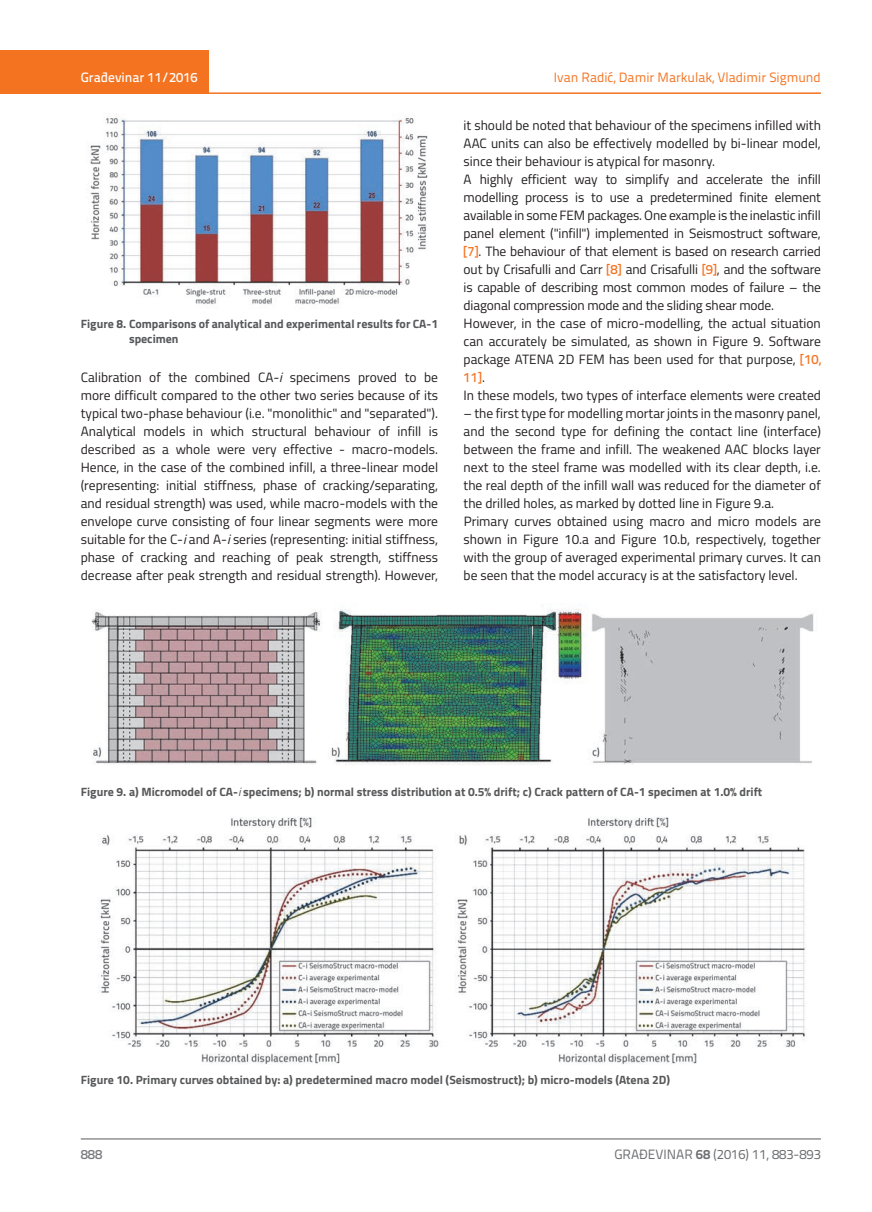
<style>
.page{position:relative;width:872px;height:1212px;background:#fff}
.page>*{position:absolute;margin:0;border:0;box-sizing:border-box;transform-origin:0 0}
.t1{font:13.5px/18px "Titillium";color:#231f20}
.t2{font:13.5px "Titillium Text 22 L";color:#f47321}
.t3{font:13.5px "Titillium Text 22 L";color:#6c6d70}
.t4{font:500 13.5px "Titillium Text 22 L";color:#fff}
.t5{font:500 13.5px "Titillium Text 22 L";color:#f47321}
.t6{font:500 13.5px "Titillium Text 22 L";color:#787a7d}
.t7{font:700 12px/15px "Titillium";color:#57585a}
.s1{font-style:italic}
.s2{font-family:"Titillium Text 22 L";font-weight:500;color:#f47321}
.s3{font-family:"Titillium";font-weight:400;color:#231f20}
.s4{font-weight:400;font-style:italic}
.s5{font-weight:700}
</style>
<div class="page">
<div style="left:0;top:50px;width:208px;height:44px;background:#f47321"></div>
<hr style="left:0;top:92px;width:821px;height:2px;background:#f47321">
<hr style="left:81px;top:1139px;width:740px;height:1px;background:#57585a">
<img style="left:90px;top:113px;width:338px;height:192px">
<img style="left:91px;top:605px;width:723px;height:160px">
<img style="left:97px;top:817px;width:709px;height:248px">
<p class="t4" style="left:81px;top:67px;width:118px">Građevinar 11/2016</p>
<p class="t7" style="left:129px;top:315px;width:311px;text-indent:-48px">Figure 8. Comparisons of analytical and experimental results for CA-1 specimen</p>
<p class="t1" style="left:81px;top:367px;width:359px;text-align:justify">Calibration of the combined CA-<span class="s1">i</span> specimens proved to be more difficult compared to the other two series because of its typical two-phase behaviour (i.e. "monolithic" and "separated").<br>Analytical models in which structural behaviour of infill is described as a whole were very effective - macro-models.<br>Hence, in the case of the combined infill, a three-linear model (representing: initial stiffness, phase of cracking/separating, and residual strength) was used, while macro-models with the envelope curve consisting of four linear segments were more suitable for the C-<span class="s1">i</span> and A-<span class="s1">i</span> series (representing: initial stiffness, phase of cracking and reaching of peak strength, stiffness decrease after peak strength and residual strength). However,</p>
<p class="t2" style="left:554px;top:68px;width:268px">Ivan Radić, Damir Markulak, Vladimir Sigmund</p>
<p class="t1" style="left:463px;top:115px;width:359px">it should be noted that behaviour of the specimens infilled with AAC units can also be effectively modelled by bi-linear model, since their behaviour is atypical for masonry.<br>A highly efficient way to simplify and accelerate the infill modelling process is to use a predetermined finite element available in some FEM packages. One example is the inelastic infill panel element ("infill") implemented in Seismostruct software, <span class="s2">[7]</span>. The behaviour of that element is based on research carried out by Crisafulli and Carr <span class="s2">[8]</span> and Crisafulli <span class="s2">[9]</span>, and the software is capable of describing most common modes of failure – the diagonal compression mode and the sliding shear mode.<br>However, in the case of micro-modelling, the actual situation can accurately be simulated, as shown in Figure 9. Software package ATENA 2D FEM has been used for that purpose, <span class="s2">[10,</span></p>
<p class="t5" style="left:463px;top:367px;width:23px">11]<span class="s3">.</span></p>
<p class="t1" style="left:463px;top:385px;width:359px">In these models, two types of interface elements were created</p>
<p class="t1" style="left:463px;top:403px;width:359px">– the first type for modelling mortar joints in the masonry panel, and the second type for defining the contact line (interface) between the frame and infill. The weakened AAC blocks layer next to the steel frame was modelled with its clear depth, i.e. the real depth of the infill wall was reduced for the diameter of the drilled holes, as marked by dotted line in Figure 9.a.<br>Primary curves obtained using macro and micro models are shown in Figure 10.a and Figure 10.b, respectively, together with the group of averaged experimental primary curves. It can be seen that the model accuracy is at the satisfactory level.</p>
<p class="t7" style="left:81px;top:784px;width:683px">Figure 9. a) Micromodel of CA-<span class="s4">i</span> specimens; b) normal stress distribution at 0.5% drift; c) Crack pattern of CA-1 specimen at 1.0% drift</p>
<p class="t7" style="left:81px;top:1072px;width:590px">Figure 10. Primary curves obtained by: a) predetermined macro model (Seismostruct); b) micro-models (Atena 2D)</p>
<p class="t6" style="left:81px;top:1144px;width:23px">888</p>
<p class="t3" style="left:614px;top:1144px;width:208px">GRAĐEVINAR <span class="s5">68</span> (2016) 11, 883-893</p>
</div>
